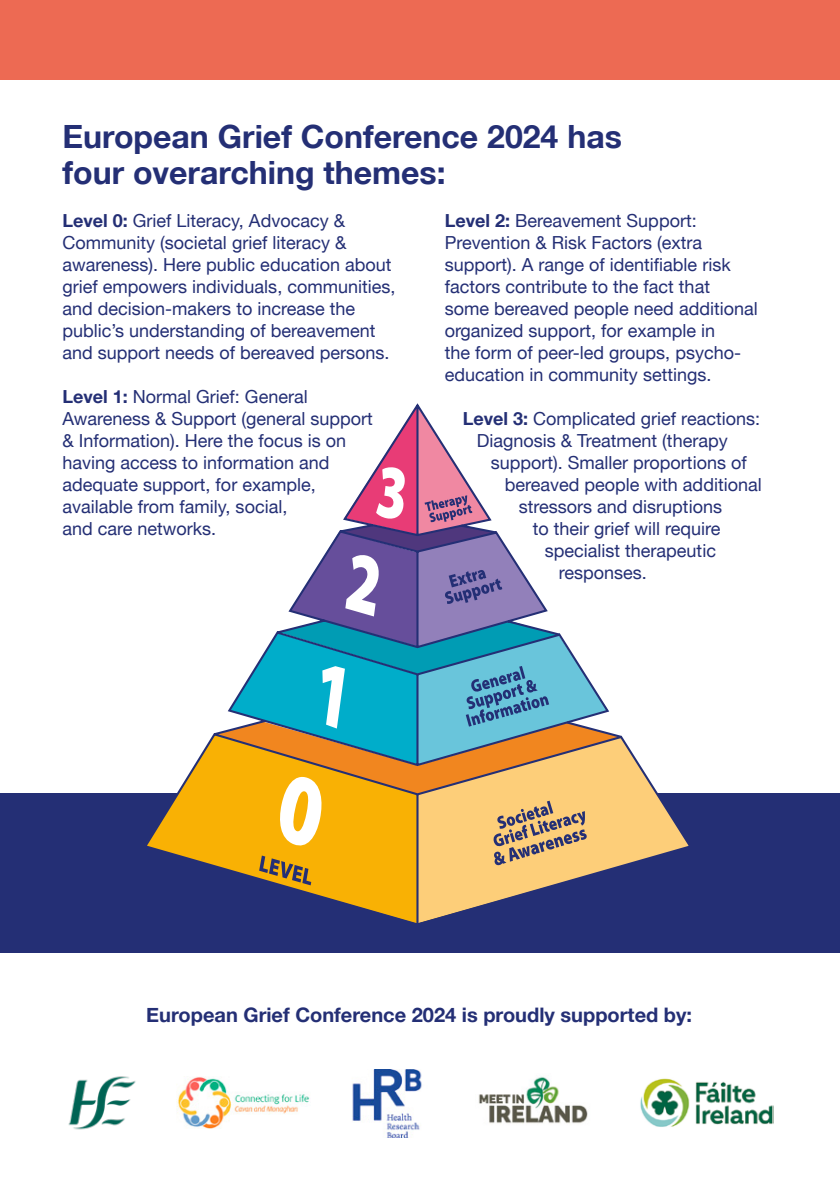
<style>
.page{position:relative;width:840px;height:1191px;background:#fff}
.page>*{position:absolute;margin:0;border:0;box-sizing:border-box;transform-origin:0 0}
.t1{font:700 32px/36px "Helvetica Neue LT";color:#242f75}
.t2{font:700 20px "Helvetica Neue";color:#242f75}
.t3{font:18px/22px "Helvetica Neue LT";color:#242f75}
.s1{font-weight:700}
</style>
<div class="page">
<div style="left:0;top:0;width:839px;height:79px;background:#ed6a53"></div>
<img style="left:352px;top:1069px;width:70px;height:69px">
<img style="left:176px;top:1076px;width:134px;height:52px">
<img style="left:478px;top:1076px;width:110px;height:48px">
<img style="left:640px;top:1078px;width:133px;height:49px">
<div style="left:0;top:793px;width:839px;height:159px;background:#242f75"></div>
<svg style="left:147px;top:403px;width:542px;height:520px"></svg>
<img style="left:68px;top:1076px;width:68px;height:54px">
<p class="t1" style="left:62px;top:118px;width:560px">European Grief Conference 2024 has four overarching themes:</p>
<p class="t3" style="left:62px;top:209px;width:334px"><span class="s1">Level 0:</span> Grief Literacy, Advocacy &amp; Community (societal grief literacy &amp; awareness). Here public education about grief empowers individuals, communities, and decision-makers to increase the public’s understanding of bereavement and support needs of bereaved persons.</p>
<p class="t3" style="left:62px;top:385px;width:312px"><span class="s1">Level 1:</span> Normal Grief: General<br>Awareness &amp; Support (general support &amp; Information). Here the focus is on having access to information and adequate support, for example, available from family, social,<br>and care networks.</p>
<p class="t3" style="left:444px;top:209px;width:314px"><span class="s1">Level 2:</span> Bereavement Support:<br>Prevention &amp; Risk Factors (extra support). A range of identifiable risk factors contribute to the fact that some bereaved people need additional organized support, for example in<br>the form of peer-led groups, psycho&shy;education in community settings.</p>
<p class="t3" style="left:462px;top:407px;width:299px"><span class="s1">Level 3:</span> Complicated grief reactions:</p>
<p class="t3" style="left:476px;top:429px;width:252px">Diagnosis &amp; Treatment (therapy</p>
<p class="t3" style="left:490px;top:451px;width:257px">support). Smaller proportions of</p>
<p class="t3" style="left:504px;top:473px;width:258px">bereaved people with additional</p>
<p class="t3" style="left:518px;top:495px;width:205px">stressors and disruptions</p>
<p class="t3" style="left:532px;top:517px;width:189px">to their grief will require</p>
<p class="t3" style="left:544px;top:539px;width:173px">specialist therapeutic</p>
<p class="t3" style="left:558px;top:561px;width:90px">responses.</p>
<p class="t2" style="left:146px;top:999px;width:547px">European Grief Conference 2024 is proudly supported by:</p>
</div>
